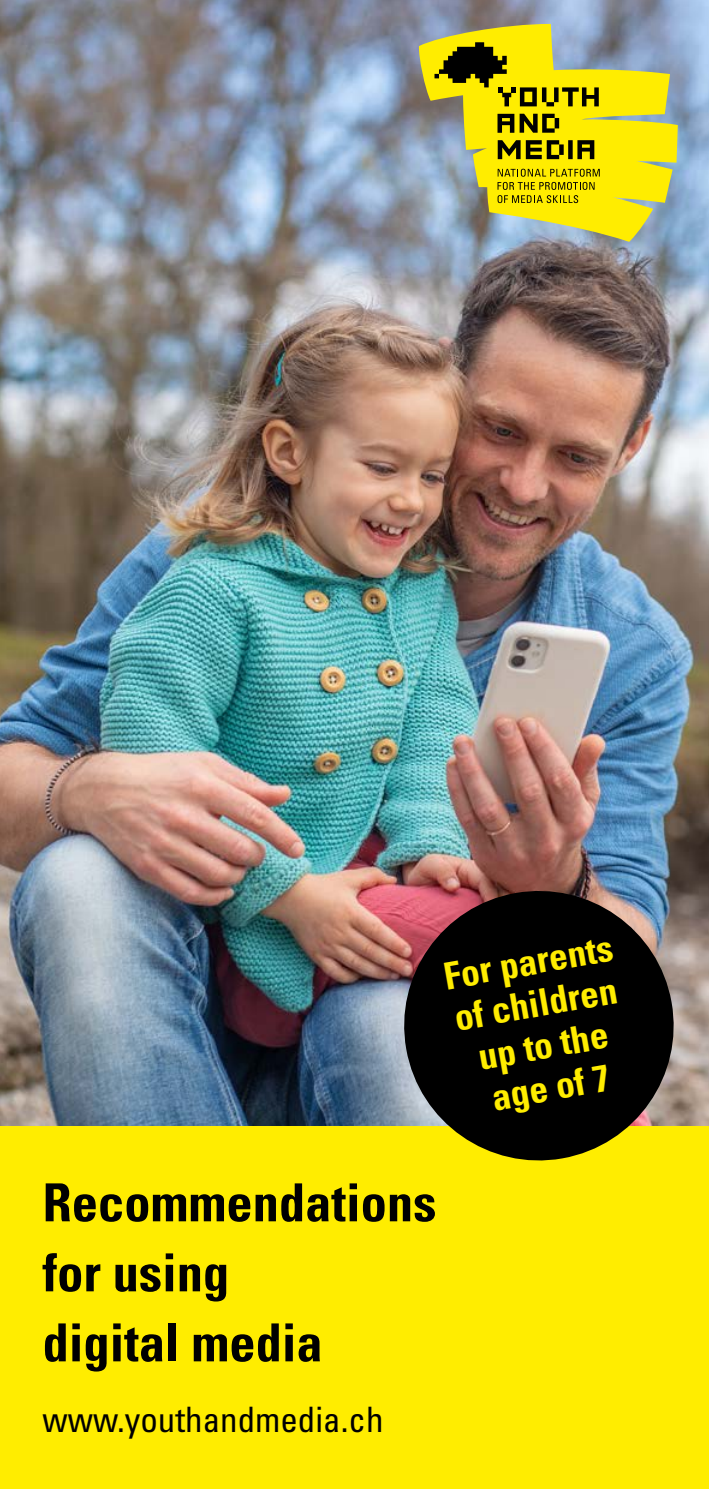
<style>
.page{position:relative;width:709px;height:1489px;background:#fff}
.page>*{position:absolute;margin:0;border:0;box-sizing:border-box;transform-origin:0 0}
.t1{font:700 condensed 52.5px/70px "Univers LT Std";color:#000}
.t2{font:700 condensed 37.5px/42.5px "Univers LT Std";color:#ffed00;text-align:center}
.t3{font:condensed 35px "Univers LT Std";color:#000}
</style>
<div class="page">
<img style="left:0;top:0;width:709px;height:1125px">
<svg style="left:419px;top:24px;width:259px;height:218px;background:#c3c45e"></svg>
<svg style="left:497px;top:169px;width:103px;height:34px;background:#cdbe00"></svg>
<svg style="left:434px;top:42px;width:165px;height:117px;background:#b1a81d"></svg>
<div style="left:0;top:1126px;width:709px;height:362px;background:#ffed00"></div>
<svg style="left:393px;top:880px;width:291px;height:281px;background:#392f1f"></svg>
<h2 class="t2" style="left:440px;top:955px;width:172px;rotate:-10deg">For parents of children up to the age of 7</h2>
<h1 class="t1" style="left:43px;top:1167px;width:395px">Recommendations for using<br>digital media</h1>
<p class="t3" style="left:43px;top:1397px;width:342px">www.youthandmedia.ch</p>
</div>
